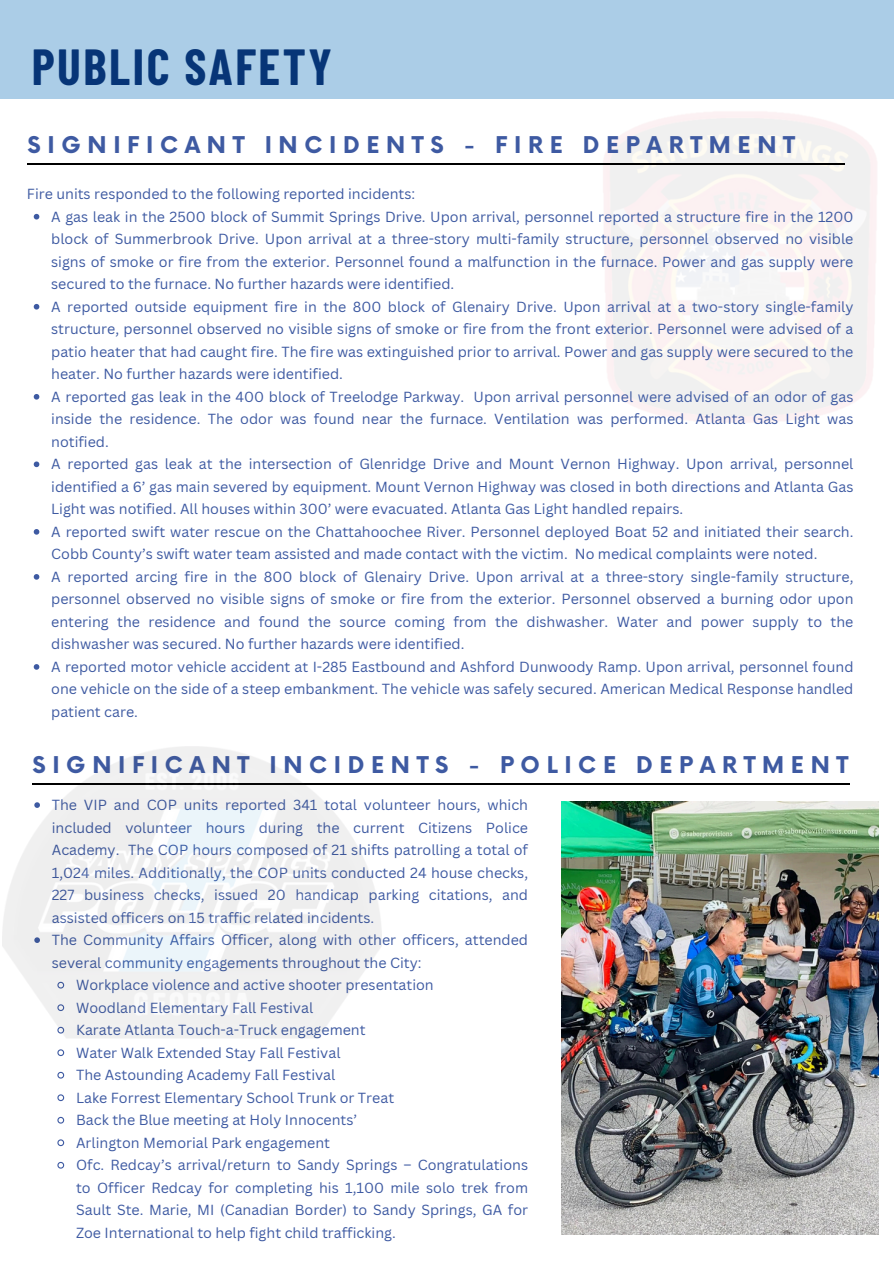
<style>
.page{position:relative;width:894px;height:1264px;background:#fff}
.page>*{position:absolute;margin:0;border:0;box-sizing:border-box;transform-origin:0 0}
.t1{font:700 49.5px "Barlow Condensed";letter-spacing:.05em;color:#073577}
.t2{font:700 22.5px "Now";letter-spacing:.295em;color:#3e5aa2}
.t3{font:14.25px/22.5px "Canva Sans";color:#3e5aa2;text-align:justify}
</style>
<div class="page">
<img style="left:589px;top:112px;width:288px;height:310px">
<hr style="left:27px;top:163px;width:817px;height:1px;background:#000">
<div style="left:0;top:0;width:893px;height:99px;background:#abcde7"></div>
<hr style="left:32px;top:783px;width:817px;height:1px;background:#000">
<svg style="left:57px;top:1049px;width:8px;height:7px"></svg>
<svg style="left:57px;top:1071px;width:8px;height:8px"></svg>
<svg style="left:57px;top:1094px;width:8px;height:7px"></svg>
<svg style="left:57px;top:1116px;width:8px;height:8px"></svg>
<svg style="left:57px;top:1139px;width:8px;height:7px"></svg>
<svg style="left:57px;top:1161px;width:8px;height:8px"></svg>
<img style="left:3px;top:746px;width:378px;height:292px">
<img style="left:561px;top:801px;width:317px;height:433px">
<svg style="left:34px;top:214px;width:5px;height:5px"></svg>
<svg style="left:34px;top:304px;width:5px;height:5px"></svg>
<svg style="left:34px;top:394px;width:5px;height:5px"></svg>
<svg style="left:34px;top:461px;width:5px;height:6px"></svg>
<svg style="left:34px;top:529px;width:5px;height:5px"></svg>
<svg style="left:34px;top:574px;width:5px;height:5px"></svg>
<svg style="left:34px;top:664px;width:5px;height:5px"></svg>
<p class="t1" style="left:32px;top:35px;width:301px">PUBLIC SAFETY</p>
<p class="t2" style="left:28px;top:133px;width:768px">SIGNIFICANT INCIDENTS - FIRE DEPARTMENT</p>
<p class="t3" style="left:27px;top:182px;width:390px">Fire units responded to the following reported incidents:</p>
<p class="t3" style="left:51px;top:205px;width:803px">A gas leak in the 2500 block of Summit Springs Drive. Upon arrival, personnel reported a structure fire in the 1200 block of Summerbrook Drive. Upon arrival at a three-story multi-family structure, personnel observed no visible signs of smoke or fire from the exterior. Personnel found a malfunction in the furnace. Power and gas supply were secured to the furnace. No further hazards were identified.</p>
<p class="t3" style="left:51px;top:295px;width:803px">A reported outside equipment fire in the 800 block of Glenairy Drive. Upon arrival at a two-story single-family structure, personnel observed no visible signs of smoke or fire from the front exterior. Personnel were advised of a patio heater that had caught fire. The fire was extinguished prior to arrival. Power and gas supply were secured to the heater. No further hazards were identified.</p>
<p class="t3" style="left:51px;top:385px;width:803px">A reported gas leak in the 400 block of Treelodge Parkway. Upon arrival personnel were advised of an odor of gas inside the residence. The odor was found near the furnace. Ventilation was performed. Atlanta Gas Light was notified.</p>
<p class="t3" style="left:51px;top:452px;width:803px">A reported gas leak at the intersection of Glenridge Drive and Mount Vernon Highway. Upon arrival, personnel identified a 6’ gas main severed by equipment. Mount Vernon Highway was closed in both directions and Atlanta Gas Light was notified. All houses within 300’ were evacuated. Atlanta Gas Light handled repairs.</p>
<p class="t3" style="left:51px;top:520px;width:803px">A reported swift water rescue on the Chattahoochee River. Personnel deployed Boat 52 and initiated their search.<br>Cobb County’s swift water team assisted and made contact with the victim. No medical complaints were noted.</p>
<p class="t3" style="left:51px;top:565px;width:803px">A reported arcing fire in the 800 block of Glenairy Drive. Upon arrival at a three-story single-family structure, personnel observed no visible signs of smoke or fire from the exterior. Personnel observed a burning odor upon entering the residence and found the source coming from the dishwasher. Water and power supply to the dishwasher was secured. No further hazards were identified.</p>
<p class="t3" style="left:51px;top:655px;width:803px">A reported motor vehicle accident at I-285 Eastbound and Ashford Dunwoody Ramp. Upon arrival, personnel found one vehicle on the side of a steep embankment. The vehicle was safely secured. American Medical Response handled patient care.</p>
<p class="t2" style="left:32px;top:752px;width:817px">SIGNIFICANT INCIDENTS - POLICE DEPARTMENT</p>
<h1 class="t3" style="left:52px;top:793px;width:477px">The VIP and COP units reported 341 total volunteer hours, which included volunteer hours during the current Citizens Police Academy. The COP hours composed of 21 shifts patrolling a total of 1,024 miles. Additionally, the COP units conducted 24 house checks, 227 business checks, issued 20 handicap parking citations, and assisted officers on 15 traffic related incidents.</h1>
<p class="t3" style="left:52px;top:928px;width:477px">The Community Affairs Officer, along with other officers, attended several community engagements throughout the City:</p>
<h2 class="t3" style="left:76px;top:973px;width:359px">Workplace violence and active shooter presentation</h2>
<p class="t3" style="left:76px;top:995px;width:238px">Woodland Elementary Fall Festival</p>
<p class="t3" style="left:76px;top:1018px;width:291px">Karate Atlanta Touch-a-Truck engagement</p>
<p class="t3" style="left:76px;top:1040px;width:266px">Water Walk Extended Stay Fall Festival</p>
<p class="t3" style="left:76px;top:1063px;width:261px">The Astounding Academy Fall Festival</p>
<p class="t3" style="left:76px;top:1085px;width:319px">Lake Forrest Elementary School Trunk or Treat</p>
<p class="t3" style="left:76px;top:1108px;width:282px">Back the Blue meeting at Holy Innocents’</p>
<p class="t3" style="left:76px;top:1130px;width:255px">Arlington Memorial Park engagement</p>
<p class="t3" style="left:76px;top:1153px;width:453px">Ofc. Redcay’s arrival/return to Sandy Springs – Congratulations to Officer Redcay for completing his 1,100 mile solo trek from Sault Ste. Marie, MI (Canadian Border) to Sandy Springs, GA for Zoe International to help fight child trafficking.</p>
</div>
